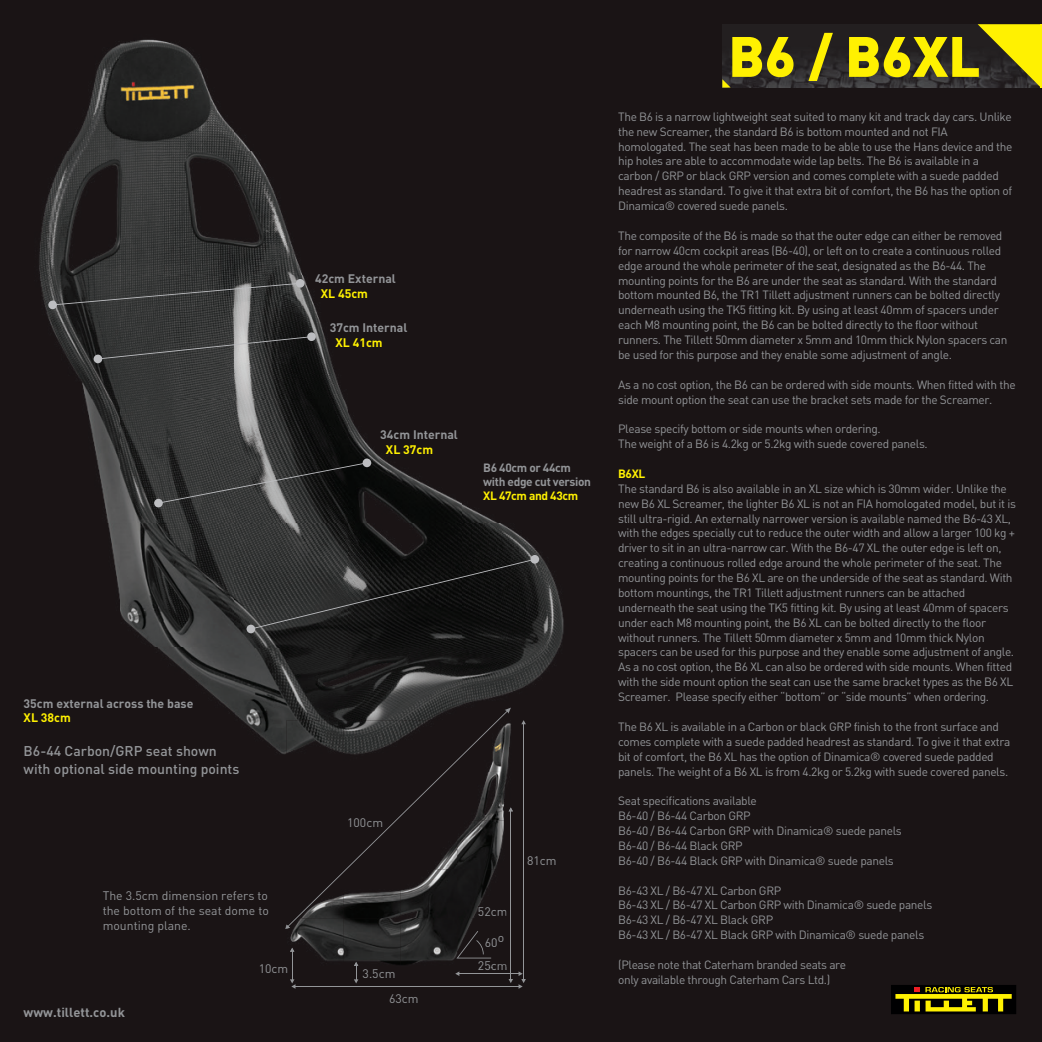
<style>
.page{position:relative;width:1042px;height:1042px;background:#1a1415}
.page>*{position:absolute;margin:0;border:0;box-sizing:border-box;transform-origin:0 0}
.t1{font:900 56px "DIN";color:#fff101}
.t2{font:500 14px/17.5px "DIN";color:#939598}
.t3{font:700 12.95px "DIN";color:#939598}
.t4{font:12.25px/14.7px "DIN";color:#939598;text-align:justify}
.t5{font:700 12.25px "DIN";color:#939598}
.t6{font:700 12.25px "DIN";color:#fff101}
.t7{font:11.9px/14.9px "DIN";letter-spacing:-.03em;color:#939598}
.t8{font:700 11.9px/14px "DIN";letter-spacing:-.03em;color:#939598}
.t9{font:700 11.9px "DIN";letter-spacing:-.03em;color:#fff101}
</style>
<div class="page">
<img style="left:39px;top:39px;width:525px;height:609px">
<img style="left:158px;top:648px;width:190px;height:106px">
<img style="left:348px;top:648px;width:114px;height:62px">
<img style="left:462px;top:648px;width:97px;height:77px">
<img style="left:722px;top:24px;width:255px;height:64px">
<svg style="left:977px;top:24px;width:64px;height:64px"></svg>
<svg style="left:722px;top:79px;width:8px;height:9px"></svg>
<hr style="left:1041px;top:24px;width:1px;height:64px;background:#fff101">
<svg style="left:891px;top:985px;width:125px;height:29px;background:#5f5801"></svg>
<svg style="left:505px;top:707px;width:6px;height:6px"></svg>
<svg style="left:521px;top:720px;width:5px;height:4px"></svg>
<svg style="left:290px;top:979px;width:5px;height:10px"></svg>
<svg style="left:508px;top:971px;width:18px;height:18px"></svg>
<img style="left:286px;top:720px;width:228px;height:246px">
<svg style="left:285px;top:924px;width:5px;height:5px"></svg>
<svg style="left:508px;top:807px;width:5px;height:4px"></svg>
<svg style="left:290px;top:947px;width:4px;height:5px"></svg>
<img style="left:479px;top:961px;width:27px;height:5px">
<div style="left:296px;top:279px;width:8px;height:9px;background:#bcbdc0;border-radius:50%"></div>
<div style="left:48px;top:301px;width:9px;height:8px;background:#bcbdc0;border-radius:50%"></div>
<div style="left:363px;top:458px;width:8px;height:9px;background:#bcbdc0;border-radius:50%"></div>
<div style="left:154px;top:499px;width:9px;height:8px;background:#bcbdc0;border-radius:50%"></div>
<div style="left:247px;top:625px;width:8px;height:8px;background:#bcbdc0;border-radius:50%"></div>
<div style="left:530px;top:555px;width:9px;height:9px;background:#bcbdc0;border-radius:50%"></div>
<svg style="left:53px;top:283px;width:247px;height:22px;background:#404141"></svg>
<div style="left:307px;top:332px;width:9px;height:9px;background:#bcbdc0;border-radius:50%"></div>
<div style="left:94px;top:355px;width:8px;height:8px;background:#bcbdc0;border-radius:50%"></div>
<svg style="left:98px;top:336px;width:213px;height:23px"></svg>
<svg style="left:158px;top:462px;width:209px;height:41px"></svg>
<svg style="left:251px;top:559px;width:284px;height:70px"></svg>
<svg style="left:456px;top:931px;width:47px;height:27px"></svg>
<svg style="left:287px;top:710px;width:221px;height:217px"></svg>
<hr style="left:523px;top:722px;width:1px;height:259px;background:#939598">
<hr style="left:510px;top:809px;width:1px;height:171px;background:#939598">
<hr style="left:295px;top:986px;width:225px;height:1px;background:#939598">
<hr style="left:292px;top:949px;width:1px;height:32px;background:#939598">
<svg style="left:354px;top:962px;width:4px;height:21px"></svg>
<hr style="left:457px;top:973px;width:63px;height:1px;background:#939598">
<p class="t5" style="left:24px;top:695px;width:171px">35cm external across the base</p>
<p class="t6" style="left:24px;top:710px;width:49px">XL 38cm</p>
<p class="t2" style="left:24px;top:742px;width:217px">B6-44 Carbon/GRP seat shown with optional side mounting points</p>
<p class="t4" style="left:103px;top:888px;width:168px">The 3.5cm dimension refers to the bottom of the seat dome to mounting plane.</p>
<p class="t4" style="left:259px;top:960px;width:31px">10cm</p>
<p class="t3" style="left:24px;top:1003px;width:103px">www.tillett.co.uk</p>
<p class="t5" style="left:315px;top:271px;width:82px">42cm External</p>
<p class="t6" style="left:321px;top:286px;width:49px">XL 45cm</p>
<p class="t5" style="left:330px;top:320px;width:79px">37cm Internal</p>
<p class="t6" style="left:335px;top:335px;width:49px">XL 41cm</p>
<p class="t5" style="left:380px;top:426px;width:79px">34cm Internal</p>
<p class="t6" style="left:386px;top:441px;width:49px">XL 37cm</p>
<p class="t8" style="left:483px;top:460px;width:109px">B6 40cm or 44cm with edge cut version</p>
<p class="t9" style="left:483px;top:488px;width:96px">XL 47cm and 43cm</p>
<p class="t4" style="left:347px;top:814px;width:37px">100cm</p>
<p class="t4" style="left:363px;top:965px;width:34px">3.5cm</p>
<p class="t4" style="left:389px;top:991px;width:31px">63cm</p>
<p class="t4" style="left:478px;top:903px;width:31px">52cm</p>
<p class="t4" style="left:485px;top:934px;width:21px">60o</p>
<p class="t4" style="left:478px;top:958px;width:31px">25cm</p>
<p class="t4" style="left:527px;top:853px;width:31px">81cm</p>
<h1 class="t1" style="left:728px;top:19px;width:254px">B6 / B6XL</h1>
<p class="t7" style="left:618px;top:109px;width:396px">The B6 is a narrow lightweight seat suited to many kit and track day cars. Unlike the new Screamer, the standard B6 is bottom mounted and not FIA homologated. The seat has been made to be able to use the Hans device and the hip holes are able to accommodate wide lap belts. The B6 is available in a carbon / GRP or black GRP version and comes complete with a suede padded headrest as standard. To give it that extra bit of comfort, the B6 has the option of Dinamica® covered suede panels.</p>
<p class="t7" style="left:618px;top:228px;width:391px">The composite of the B6 is made so that the outer edge can either be removed for narrow 40cm cockpit areas (B6-40), or left on to create a continuous rolled edge around the whole perimeter of the seat, designated as the B6-44. The mounting points for the B6 are under the seat as standard. With the standard bottom mounted B6, the TR1 Tillett adjustment runners can be bolted directly underneath using the TK5 fitting kit. By using at least 40mm of spacers under each M8 mounting point, the B6 can be bolted directly to the floor without runners. The Tillett 50mm diameter x 5mm and 10mm thick Nylon spacers can be used for this purpose and they enable some adjustment of angle.</p>
<p class="t7" style="left:618px;top:377px;width:399px">As a no cost option, the B6 can be ordered with side mounts. When fitted with the side mount option the seat can use the bracket sets made for the Screamer.</p>
<p class="t7" style="left:618px;top:421px;width:311px">Please specify bottom or side mounts when ordering.<br>The weight of a B6 is 4.2kg or 5.2kg with suede covered panels.</p>
<p class="t9" style="left:618px;top:466px;width:29px">B6XL</p>
<p class="t7" style="left:618px;top:481px;width:399px">The standard B6 is also available in an XL size which is 30mm wider. Unlike the new B6 XL Screamer, the lighter B6 XL is not an FIA homologated model, but it is still ultra-rigid. An externally narrower version is available named the B6-43 XL, with the edges specially cut to reduce the outer width and allow a larger 100 kg + driver to sit in an ultra-narrow car. With the B6-47 XL the outer edge is left on, creating a continuous rolled edge around the whole perimeter of the seat. The mounting points for the B6 XL are on the underside of the seat as standard. With bottom mountings, the TR1 Tillett adjustment runners can be attached underneath the seat using the TK5 fitting kit. By using at least 40mm of spacers under each M8 mounting point, the B6 XL can be bolted directly to the floor without runners. The Tillett 50mm diameter x 5mm and 10mm thick Nylon spacers can be used for this purpose and they enable some adjustment of angle.<br>As a no cost option, the B6 XL can also be ordered with side mounts. When fitted with the side mount option the seat can use the same bracket types as the B6 XL Screamer. Please specify either “bottom” or “side mounts” when ordering.</p>
<p class="t7" style="left:618px;top:719px;width:394px">The B6 XL is available in a Carbon or black GRP finish to the front surface and comes complete with a suede padded headrest as standard. To give it that extra bit of comfort, the B6 XL has the option of Dinamica® covered suede padded panels. The weight of a B6 XL is from 4.2kg or 5.2kg with suede covered panels.</p>
<p class="t7" style="left:618px;top:793px;width:285px">Seat specifications available<br>B6-40 / B6-44 Carbon GRP<br>B6-40 / B6-44 Carbon GRP with Dinamica® suede panels B6-40 / B6-44 Black GRP<br>B6-40 / B6-44 Black GRP with Dinamica® suede panels</p>
<p class="t7" style="left:618px;top:882px;width:316px">B6-43 XL / B6-47 XL Carbon GRP<br>B6-43 XL / B6-47 XL Carbon GRP with Dinamica® suede panels B6-43 XL / B6-47 XL Black GRP<br>B6-43 XL / B6-47 XL Black GRP with Dinamica® suede panels</p>
<p class="t7" style="left:618px;top:957px;width:230px">(Please note that Caterham branded seats are only available through Caterham Cars Ltd.)</p>
</div>
